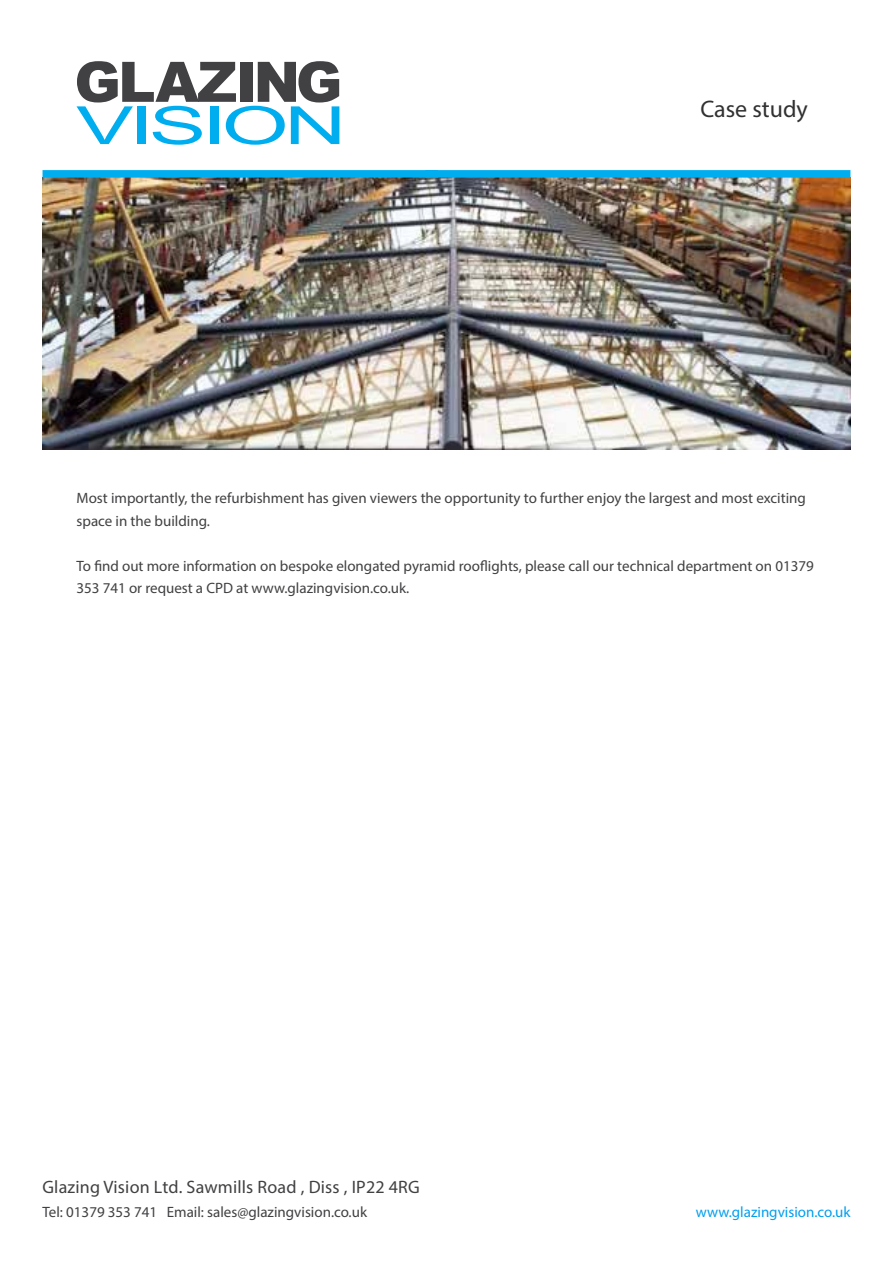
<style>
.page{position:relative;width:893px;height:1263px;background:#fff}
.page>*{position:absolute;margin:0;border:0;box-sizing:border-box;transform-origin:0 0}
.t1{font:24px "Myriad Pro";color:#323132}
.t2{font:18px "Myriad Pro";letter-spacing:.01em;color:#414042}
.t3{font:15px/22.5px "Myriad Pro";color:#414042}
.t4{font:15px "Myriad Pro";color:#009fee}
</style>
<div class="page">
<img style="left:43px;top:178px;width:807px;height:272px">
<svg style="left:77px;top:61px;width:262px;height:84px"></svg>
<div style="left:425px;top:170px;width:425px;height:8px;background:#00aeef"></div>
<div style="left:43px;top:170px;width:395px;height:8px;background:#00aeef"></div>
<h1 class="t1" style="left:700px;top:94px;width:109px">Case study</h1>
<p class="t3" style="left:77px;top:487px;width:731px">Most importantly, the refurbishment has given viewers the opportunity to further enjoy the largest and most exciting space in the building.</p>
<p class="t3" style="left:77px;top:554px;width:739px">To find out more information on bespoke elongated pyramid rooflights, please call our technical department on 01379<br>353 741 or request a CPD at www.glazingvision.co.uk.</p>
<p class="t2" style="left:43px;top:1175px;width:379px">Glazing Vision Ltd. Sawmills Road , Diss , IP22 4RG</p>
<p class="t3" style="left:43px;top:1200px;width:326px">Tel: 01379 353 741 Email: sales@glazingvision.co.uk</p>
<p class="t4" style="left:696px;top:1202px;width:156px">www.glazingvision.co.uk</p>
</div>
